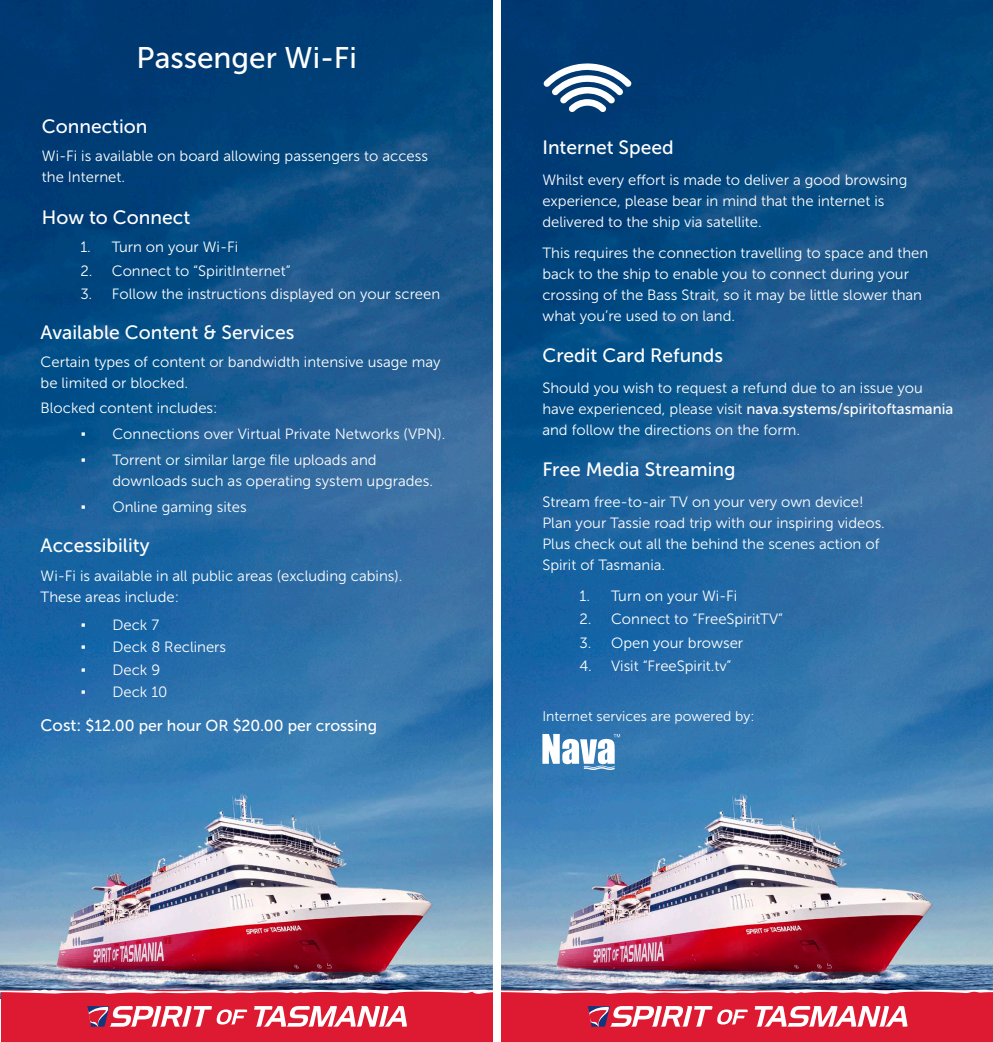
<style>
.page{position:relative;width:993px;height:1042px;background:#fff}
.page>*{position:absolute;margin:0;border:0;box-sizing:border-box;transform-origin:0 0}
.t1{font:29.75px "Museo Sans 500";color:#fff}
.t2{font:19.25px "Museo Sans 500";color:#fff}
.t3{font:15.75px "Museo Sans 500";color:#fff}
.t4{font:14.88px/21px "Museo Sans 300";color:#fff}
.t5{font:14px "Museo Sans 300";color:#fff}
.s1{font-family:"Arial"}
.s2{font-size:16.62px}
.s3{font-family:"Museo Sans 500"}
</style>
<div class="page">
<img style="left:1px;top:0;width:491px;height:988px">
<div style="left:1px;top:990px;width:491px;height:52px;background:#dd1a31"></div>
<svg style="left:87px;top:1006px;width:320px;height:20px"></svg>
<img style="left:501px;top:0;width:491px;height:988px">
<div style="left:501px;top:990px;width:491px;height:52px;background:#dd1a31"></div>
<svg style="left:754px;top:1006px;width:153px;height:20px"></svg>
<svg style="left:587px;top:1006px;width:161px;height:20px"></svg>
<svg style="left:0;top:988px;width:992px;height:6px"></svg>
<svg style="left:543px;top:63px;width:88px;height:49px"></svg>
<svg style="left:542px;top:734px;width:78px;height:36px"></svg>
<p class="t1" style="left:136px;top:42px;width:221px">Passenger Wi-Fi</p>
<p class="t2" style="left:42px;top:116px;width:107px">Connection</p>
<p class="t4" style="left:42px;top:146px;width:387px">Wi-Fi is available on board allowing passengers to access the Internet.</p>
<p class="t2" style="left:42px;top:207px;width:150px">How to Connect</p>
<p class="t4" style="left:80px;top:237px;width:159px">1. Turn on your Wi-Fi</p>
<p class="t4" style="left:80px;top:260px;width:212px">2. Connect to “SpiritInternet”</p>
<p class="t4" style="left:80px;top:283px;width:361px">3. Follow the instructions displayed on your screen</p>
<p class="t2" style="left:41px;top:322px;width:255px">Available Content &amp; Services</p>
<p class="t4" style="left:41px;top:352px;width:401px">Certain types of content or bandwidth intensive usage may be limited or blocked.</p>
<p class="t4" style="left:41px;top:397px;width:178px">Blocked content includes:</p>
<p class="t4" style="left:81px;top:423px;width:366px"><span class="s1">▪</span> Connections over Virtual Private Networks (VPN).</p>
<p class="t4" style="left:112px;top:449px;width:322px;text-indent:-31px"><span class="s1">▪</span> Torrent or similar large file uploads and downloads such as operating system upgrades.</p>
<p class="t4" style="left:81px;top:496px;width:167px"><span class="s1">▪</span> Online gaming sites</p>
<p class="t2" style="left:41px;top:535px;width:110px">Accessibility</p>
<p class="t4" style="left:41px;top:566px;width:363px">Wi-Fi is available in all public areas (excluding cabins).<br>These areas include:</p>
<p class="t4" style="left:81px;top:614px;width:80px"><span class="s1">▪</span> Deck 7</p>
<p class="t4" style="left:81px;top:637px;width:147px"><span class="s1">▪</span> Deck 8 Recliners</p>
<p class="t4" style="left:81px;top:659px;width:81px"><span class="s1">▪</span> Deck 9</p>
<p class="t4" style="left:81px;top:682px;width:88px"><span class="s1">▪</span> Deck 10</p>
<p class="t3" style="left:41px;top:717px;width:338px"><span class="s2">Cost:</span> $12.00 per hour OR $20.00 per crossing</p>
<p class="t2" style="left:542px;top:137px;width:133px">Internet Speed</p>
<p class="t4" style="left:542px;top:170px;width:366px">Whilst every effort is made to deliver a good browsing experience, please bear in mind that the internet is delivered to the ship via satellite.</p>
<p class="t4" style="left:542px;top:243px;width:387px">This requires the connection travelling to space and then back to the ship to enable you to connect during your crossing of the Bass Strait, so it may be little slower than what you’re used to on land.</p>
<p class="t2" style="left:542px;top:345px;width:182px">Credit Card Refunds</p>
<p class="t4" style="left:542px;top:377px;width:412px">Should you wish to request a refund due to an issue you have experienced, please visit <span class="s3">nava.systems/spiritoftasmania </span>and follow the directions on the form.</p>
<p class="t2" style="left:542px;top:458px;width:194px">Free Media Streaming</p>
<p class="t4" style="left:542px;top:492px;width:344px">Stream free-to-air TV on your very own device!<br>Plan your Tassie road trip with our inspiring videos.<br>Plus check out all the behind the scenes action of Spirit of Tasmania.</p>
<p class="t4" style="left:579px;top:585px;width:159px">1. Turn on your Wi-Fi</p>
<p class="t4" style="left:579px;top:609px;width:205px">2. Connect to “FreeSpiritTV”</p>
<p class="t4" style="left:579px;top:632px;width:165px">3. Open your browser</p>
<p class="t4" style="left:579px;top:655px;width:153px">4. Visit “FreeSpirit.tv”</p>
<p class="t5" style="left:542px;top:709px;width:213px">Internet services are powered by:</p>
</div>
